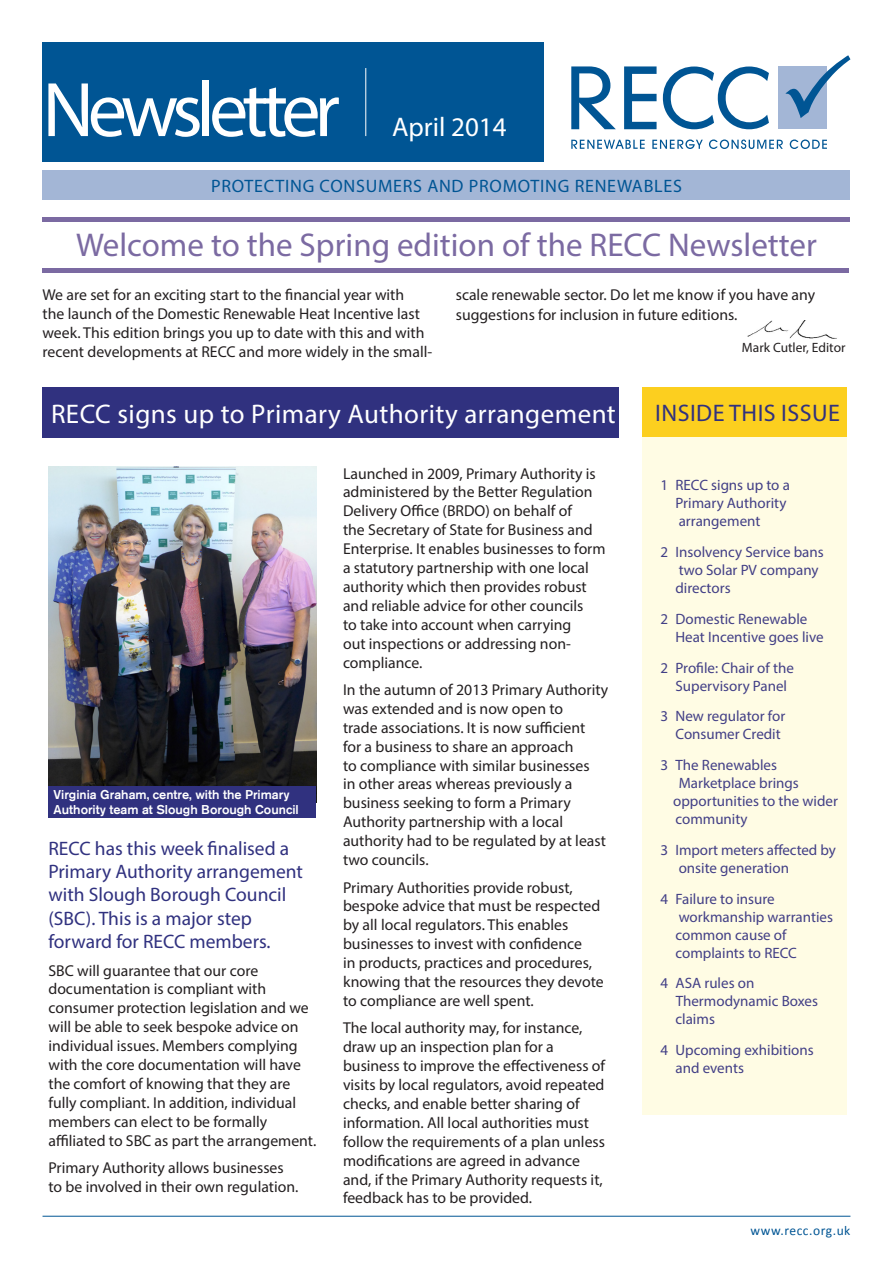
<style>
.page{position:relative;width:893px;height:1263px;background:#fff}
.page>*{position:absolute;margin:0;border:0;box-sizing:border-box;transform-origin:0 0}
.t1{font:78px "Myriad Pro";letter-spacing:-.075em;color:#fff}
.t2{font:33px "Myriad Pro";color:#7b6aa2}
.t3{font:27px "Myriad Pro";letter-spacing:.015em;color:#fff}
.t4{font:24px "Myriad Pro";letter-spacing:.02em;color:#30317f}
.t5{font:19.5px/23.4px "Myriad Pro";color:#30317f}
.t6{font:18px "Myriad Pro";letter-spacing:.04em;color:#005594}
.t7{font:15.75px/18.9px "Myriad Pro";color:#231f20}
.t8{font:15px/18px "Myriad Pro";color:#423f86}
.t9{font:13.5px "Myriad Pro";color:#231f20}
.t10{font:13.5px "Calibri";letter-spacing:.04em;color:#005594}
.t11{font:500 12.75px/15.3px "Akzidenz Grotesk BE";color:#fff}
</style>
<div class="page">
<div style="left:642px;top:387px;width:205px;height:51px;background:#fccf1f"></div>
<div style="left:642px;top:438px;width:205px;height:677px;background:#fffce4"></div>
<hr style="left:43px;top:268px;width:806px;height:4px;background:#7b6aa2">
<hr style="left:43px;top:217px;width:807px;height:4px;background:#7b6aa2">
<hr style="left:43px;top:1216px;width:807px;height:1px;background:#005594">
<div style="left:43px;top:387px;width:576px;height:51px;background:#30317f"></div>
<svg style="left:571px;top:66px;width:45px;height:63px"></svg>
<svg style="left:624px;top:66px;width:33px;height:63px"></svg>
<svg style="left:663px;top:67px;width:106px;height:62px"></svg>
<div style="left:779px;top:66px;width:48px;height:63px;background:#a3b6d6"></div>
<svg style="left:785px;top:55px;width:65px;height:63px"></svg>
<svg style="left:571px;top:139px;width:256px;height:10px"></svg>
<div style="left:43px;top:43px;width:501px;height:119px;background:#005594"></div>
<div style="left:43px;top:170px;width:807px;height:30px;background:#a3b6d6"></div>
<hr style="left:365px;top:68px;width:1px;height:68px;background:#fff">
<img style="left:747px;top:321px;width:90px;height:18px">
<img style="left:48px;top:467px;width:268px;height:320px">
<div style="left:48px;top:787px;width:268px;height:31px;background:#30317f"></div>
<p class="t1" style="left:43px;top:62px;width:299px">Newsletter</p>
<p class="t3" style="left:392px;top:110px;width:116px">April 2014</p>
<p class="t6" style="left:211px;top:174px;width:472px">PROTECTING CONSUMERS AND PROMOTING RENEWABLES</p>
<p class="t2" style="left:76px;top:225px;width:742px">Welcome to the Spring edition of the RECC Newsletter</p>
<p class="t7" style="left:43px;top:285px;width:391px">We are set for an exciting start to the financial year with<br>the launch of the Domestic Renewable Heat Incentive last week. This edition brings you up to date with this and with recent developments at RECC and more widely in the small-</p>
<p class="t7" style="left:456px;top:285px;width:361px;line-height:19.8px">scale renewable sector. Do let me know if you have any suggestions for inclusion in future editions.</p>
<p class="t9" style="left:742px;top:340px;width:105px">Mark Cutler, Editor</p>
<p class="t3" style="left:51px;top:397px;width:566px">RECC signs up to Primary Authority arrangement</p>
<p class="t11" style="left:54px;top:786px;width:247px">Virginia Graham, centre, with the Primary<br>Authority team at Slough Borough Council</p>
<p class="t5" style="left:48px;top:836px;width:256px">RECC has this week finalised a<br>Primary Authority arrangement with Slough Borough Council (SBC). This is a major step forward for RECC members.</p>
<p class="t7" style="left:48px;top:960px;width:269px">SBC will guarantee that our core documentation is compliant with consumer protection legislation and we will be able to seek bespoke advice on individual issues. Members complying with the core documentation will have the comfort of knowing that they are fully compliant. In addition, individual members can elect to be formally affiliated to SBC as part the arrangement.</p>
<p class="t7" style="left:48px;top:1158px;width:251px">Primary Authority allows businesses to be involved in their own regulation.</p>
<p class="t7" style="left:343px;top:463px;width:264px">Launched in 2009, Primary Authority is administered by the Better Regulation Delivery Office (BRDO) on behalf of<br>the Secretary of State for Business and Enterprise. It enables businesses to form a statutory partnership with one local authority which then provides robust and reliable advice for other councils<br>to take into account when carrying<br>out inspections or addressing non&shy;compliance.</p>
<p class="t7" style="left:343px;top:680px;width:267px">In the autumn of 2013 Primary Authority was extended and is now open to<br>trade associations. It is now sufficient<br>for a business to share an approach<br>to compliance with similar businesses<br>in other areas whereas previously a business seeking to form a Primary Authority partnership with a local authority had to be regulated by at least two councils.</p>
<p class="t7" style="left:343px;top:877px;width:262px">Primary Authorities provide robust, bespoke advice that must be respected by all local regulators. This enables businesses to invest with confidence<br>in products, practices and procedures, knowing that the resources they devote to compliance are well spent.</p>
<p class="t7" style="left:343px;top:1018px;width:264px">The local authority may, for instance, draw up an inspection plan for a business to improve the effectiveness of visits by local regulators, avoid repeated checks, and enable better sharing of information. All local authorities must follow the requirements of a plan unless modifications are agreed in advance and, if the Primary Authority requests it, feedback has to be provided.</p>
<p class="t4" style="left:655px;top:398px;width:186px">INSIDE THIS ISSUE</p>
<p class="t8" style="left:675px;top:476px;width:116px;text-indent:-15px">1 RECC signs up to a<br>Primary Authority arrangement</p>
<p class="t8" style="left:675px;top:543px;width:150px;text-indent:-15px">2 Insolvency Service bans two Solar PV company directors</p>
<p class="t8" style="left:675px;top:610px;width:150px;text-indent:-15px">2 Domestic Renewable<br>Heat Incentive goes live</p>
<p class="t8" style="left:660px;top:658px;width:135px;text-align:center">2 Profile: Chair of the<br>Supervisory Panel</p>
<p class="t8" style="left:660px;top:707px;width:126px;text-align:right">3 New regulator for<br>Consumer Credit</p>
<p class="t8" style="left:660px;top:756px;width:118px">3 The Renewables</p>
<p class="t8" style="left:679px;top:774px;width:122px">Marketplace brings</p>
<p class="t8" style="left:673px;top:792px;width:166px">opportunities to the wider</p>
<p class="t8" style="left:675px;top:810px;width:74px">community</p>
<p class="t8" style="left:679px;top:841px;width:159px;text-indent:-18px">3 Import meters affected by onsite generation</p>
<p class="t8" style="left:675px;top:889px;width:159px;text-indent:-15px">4 Failure to insure workmanship warranties common cause of complaints to RECC</p>
<p class="t8" style="left:675px;top:974px;width:144px;text-indent:-15px">4 ASA rules on<br>Thermodynamic Boxes claims</p>
<p class="t8" style="left:675px;top:1041px;width:140px;text-indent:-15px">4 Upcoming exhibitions and events</p>
<p class="t10" style="left:751px;top:1222px;width:101px">www.recc.org.uk</p>
</div>
